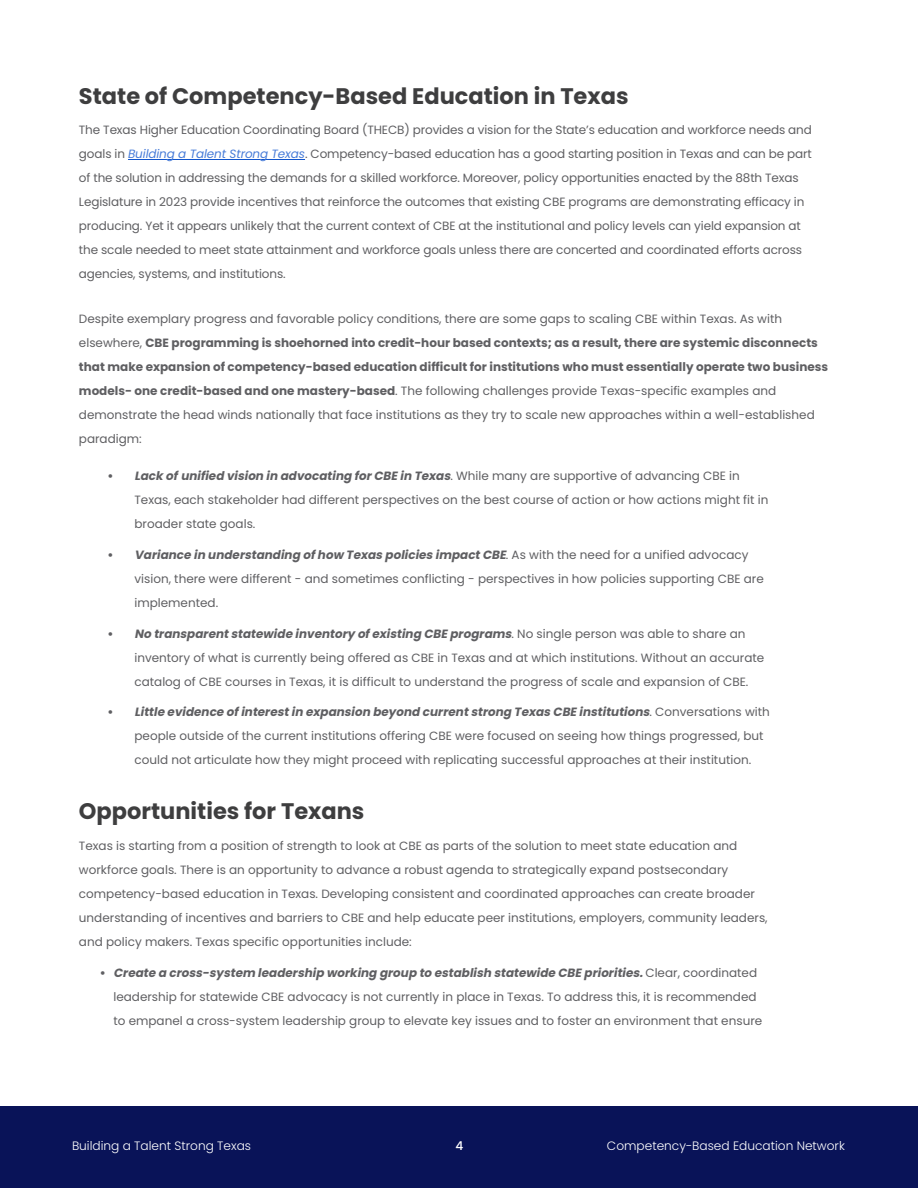
<style>
.page{position:relative;width:918px;height:1188px;background:#fff}
.page>*{position:absolute;margin:0;border:0;box-sizing:border-box;transform-origin:0 0}
.main{font:700 22.5px "Poppins";color:#3e3e3f}
.t1{font:300 12.15px "Poppins";color:#fff}
.t2{font:500 12.15px "Poppins";color:#fff}
.main-2{font:12px/24px "Poppins";color:#5f5f62}
.s1{font-style:italic;color:#487cd8}
.s2{font-weight:700}
.s3{font-weight:700;font-style:italic}
</style>
<div class="page">
<div style="left:0;top:1107px;width:918px;height:81px;background:#091358"></div>
<hr style="left:128px;top:159px;width:177px;height:1px;background:#15c">
<p class="main" style="left:79px;top:83px;width:551px">State of Competency-Based Education in Texas</p>
<p class="main-2" style="left:79px;top:118px;width:734px">The Texas Higher Education Coordinating Board (THECB) provides a vision for the State’s education and workforce needs and goals in <span class="s1">Building a Talent Strong Texas</span>. Competency-based education has a good starting position in Texas and can be part of the solution in addressing the demands for a skilled workforce. Moreover, policy opportunities enacted by the 88th Texas Legislature in 2023 provide incentives that reinforce the outcomes that existing CBE programs are demonstrating efficacy in producing. Yet it appears unlikely that the current context of CBE at the institutional and policy levels can yield expansion at the scale needed to meet state attainment and workforce goals unless there are concerted and coordinated efforts across agencies, systems, and institutions.</p>
<p class="main-2" style="left:79px;top:306px;width:751px">Despite exemplary progress and favorable policy conditions, there are some gaps to scaling CBE within Texas. As with elsewhere, <span class="s2">CBE programming is shoehorned into credit-hour based contexts; as a result, there are systemic disconnects that make expansion of competency-based education difficult for institutions who must essentially operate two business models- one credit-based and one mastery-based</span>. The following challenges provide Texas-specific examples and demonstrate the head winds nationally that face institutions as they try to scale new approaches within a well-established paradigm:</p>
<p class="main-2" style="left:134px;top:464px;width:635px;text-indent:-27px"><span class="s2">•</span> <span class="s3">Lack of unified vision in advocating forCBEin Texas</span>. W h i l e m a n y a r e s u p p o r t i v e o f a d v a n c i n g C B E i n<br>Texas, each stakeholder had different perspectives on the best course of action or how actions might fit in broader state goals.</p>
<p class="main-2" style="left:134px;top:543px;width:631px;text-indent:-27px"><span class="s2">•</span> <span class="s3">Variance in understanding ofhow TexaspoliciesimpactCBE</span>. A s w i t h t h e n e e d f o r a u n i f i e d a d v o c a c y vision, there were different - and sometimes conflicting - perspectives in how policies supporting CBE are implemented.</p>
<p class="main-2" style="left:134px;top:621px;width:631px;text-indent:-27px"><span class="s2">•</span> <span class="s3">No transparentstatewide inventory ofexisting CBEprograms</span>. N o s i n g l e p e r s o n w a s a b l e t o s h a r e a n inventory of what is currently being offered as CBE in Texas and at which institutions. Without an accurate catalog of CBE courses in Texas, it is difficult to understand the progress of scale and expansion of CBE.</p>
<p class="main-2" style="left:134px;top:700px;width:637px;text-indent:-27px"><span class="s2">•</span> <span class="s3">Little evidence ofinterestin expansion beyond currentstrong TexasCBEinstitutions</span>. C o n v e r s a t i o n s w i t h people outside of the current institutions offering CBE were focused on seeing how things progressed, but could not articulate how they might proceed with replicating successful approaches at their institution.</p>
<p class="main" style="left:79px;top:798px;width:287px">Opportunities for Texans</p>
<p class="main-2" style="left:79px;top:834px;width:690px">Texas is starting from a position of strength to look at CBE as parts of the solution to meet state education and workforce goals. There is an opportunity to advance a robust agenda to strategically expand postsecondary competency-based education in Texas. Developing consistent and coordinated approaches can create broader understanding of incentives and barriers to CBE and help educate peer institutions, employers, community leaders, and policy makers. Texas specific opportunities include:</p>
<p class="main-2" style="left:113px;top:960px;width:650px;text-indent:-14px"><span class="s2">•</span> <span class="s3">Create a cross-system leadership working group to establish statewide CBEpriorities.</span>C l e a r , c o o r d i n a t e d leadership for statewide CBE advocacy is not currently in place in Texas. To address this, it is recommended to empanel a cross-system leadership group to elevate key issues and to foster an environment that ensure</p>
<p class="t1" style="left:72px;top:1138px;width:181px">Building a Talent Strong Texas</p>
<p class="t2" style="left:455px;top:1138px;width:9px">4</p>
<p class="t1" style="left:607px;top:1138px;width:239px">Competency-Based Education Network</p>
</div>
